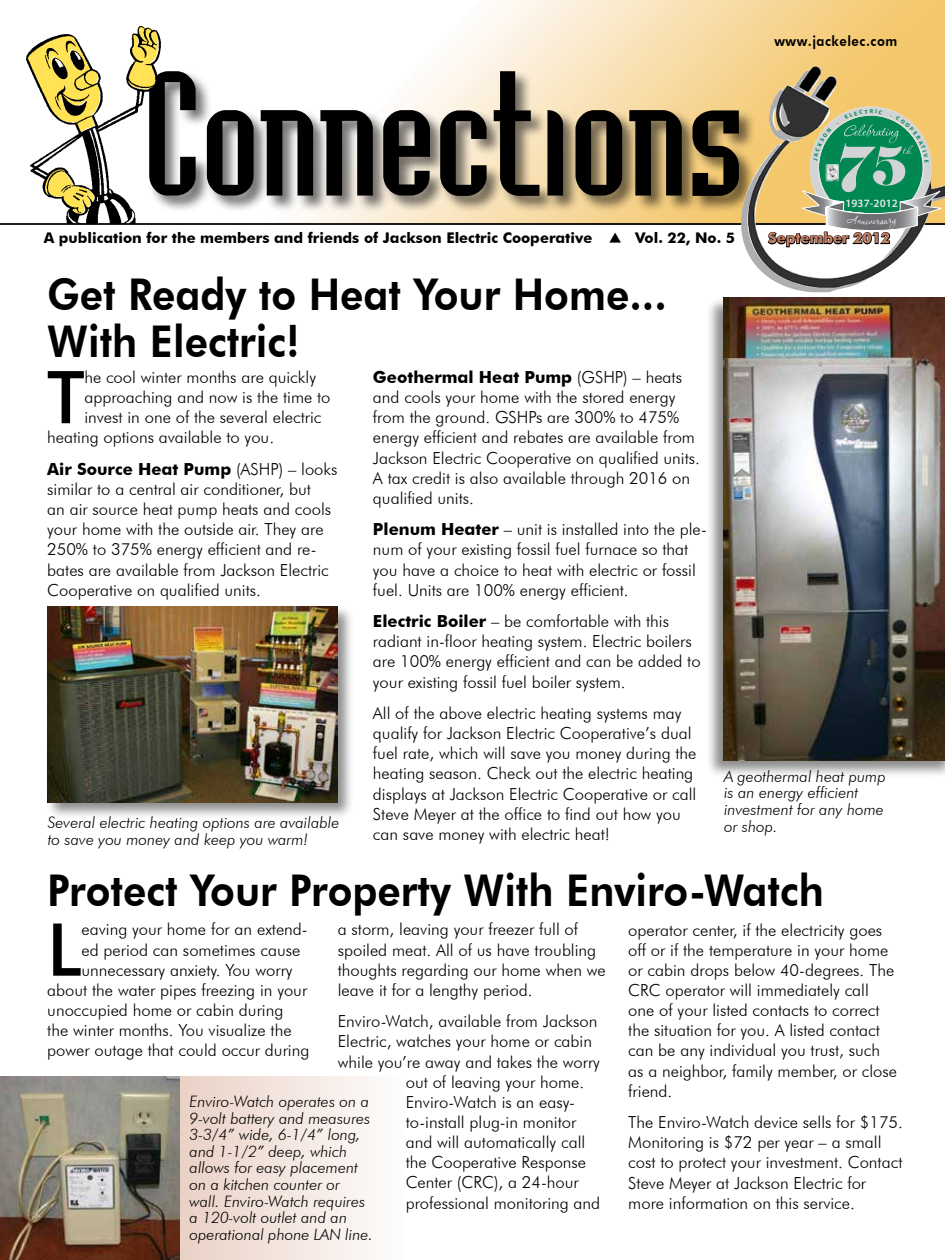
<style>
.page{position:relative;width:945px;height:1260px;background:#fff}
.page>*{position:absolute;margin:0;border:0;box-sizing:border-box;transform-origin:0 0}
.t1{font:500 72.98px "Futura BT";color:#000}
.t2{font:800 43.75px/47.2px "Futura BT";color:#000;scale:.93 1}
.t3{font:300 16.62px/20.1px "Futura BT";color:#000}
.t4{font:italic 300 15.75px/16.6px "Futura BT";color:#000}
.t5{font:700 14.7px "Futura BT";color:#000}
.t6{font:700 14.7px "Futura BT";color:#c17d62}
.t7{font:800 14px "Futura BT";letter-spacing:.04em;color:#000;scale:.93 1}
.t8{font:13.65px "P22 Corinthia";color:#fff}
.t9{font:600 11.2px "Myriad Pro";letter-spacing:.01em;color:#e6e7e8}
.s1{font-weight:700}
</style>
<div class="page">
<svg style="left:179px;top:1077px;width:189px;height:183px;background:#f1e2dc"></svg>
<div style="left:147px;top:69px;width:609px;height:144px;background:#000;opacity:.55"></div>
<svg style="left:160px;top:71px;width:577px;height:125px"></svg>
<hr style="left:0;top:223px;width:945px;height:2px;background:#000">
<img style="left:26px;top:26px;width:134px;height:198px">
<img style="left:737px;top:70px;width:107px;height:222px">
<img style="left:744px;top:66px;width:201px;height:222px">
<div style="left:46px;top:604px;width:308px;height:215px;background:#000;opacity:.45"></div>
<img style="left:48px;top:607px;width:290px;height:195px">
<div style="left:705px;top:297px;width:240px;height:481px;background:#000;opacity:.45"></div>
<img style="left:723px;top:298px;width:222px;height:462px">
<img style="left:0;top:1077px;width:179px;height:183px">
<svg style="left:767px;top:106px;width:175px;height:142px;background:#8fa784"></svg>
<p class="t7" style="left:774px;top:33px;width:134px">www.jackelec.com</p>
<p class="t9" style="left:845px;top:196px;width:54px">1937-2012</p>
<p class="t8" style="left:873px;top:214px;width:4px">e</p>
<p class="t5" style="left:44px;top:229px;width:693px">A publication for the members and friends of Jackson Electric Cooperative ▲ Vol. 22, No. 5</p>
<p class="t6" style="left:768px;top:229px;width:123px">September 2012</p>
<h2 class="t2" style="left:47px;top:271px;width:668px">Get Ready to Heat Your Home...<br>With Electric!</h2>
<h1 class="t1" style="left:47px;top:353px;width:39px">T</h1>
<p class="t3" style="left:84px;top:367px;width:233px">he cool winter months are quickly</p>
<p class="t3" style="left:84px;top:387px;width:248px">approaching and now is the time to</p>
<p class="t3" style="left:84px;top:407px;width:239px">invest in one of the several electric</p>
<p class="t3" style="left:47px;top:427px;width:228px">heating options available to you.</p>
<p class="t3" style="left:47px;top:459px;width:292px"><span class="s1">Air Source Heat Pump</span> (ASHP) – looks similar to a central air conditioner, but<br>an air source heat pump heats and cools your home with the outside air. They are 250% to 375% energy efficient and re&shy;bates are available from Jackson Electric Cooperative on qualified units.</p>
<p class="t4" style="left:48px;top:814px;width:293px">Several electric heating options are available to save you money and keep you warm!</p>
<p class="t3" style="left:373px;top:367px;width:329px"><span class="s1">Geothermal Heat Pump</span> (GSHP) – heats and cools your home with the stored energy from the ground. GSHPs are 300% to 475% energy efficient and rebates are available from Jackson Electric Cooperative on qualified units.<br>A tax credit is also available through 2016 on qualified units.</p>
<p class="t3" style="left:373px;top:519px;width:335px"><span class="s1">Plenum Heater</span> – unit is installed into the ple&shy;num of your existing fossil fuel furnace so that you have a choice to heat with electric or fossil fuel. Units are 100% energy efficient.</p>
<p class="t3" style="left:373px;top:611px;width:329px"><span class="s1">Electric Boiler</span> – be comfortable with this radiant in-floor heating system. Electric boilers are 100% energy efficient and can be added to your existing fossil fuel boiler system.</p>
<p class="t3" style="left:373px;top:703px;width:325px">All of the above electric heating systems may qualify for Jackson Electric Cooperative’s dual fuel rate, which will save you money during the heating season. Check out the electric heating displays at Jackson Electric Cooperative or call Steve Meyer at the office to find out how you can save money with electric heat!</p>
<p class="t4" style="left:724px;top:768px;width:163px">A geothermal heat pump is an energy efficient investment for any home or shop.</p>
<h2 class="t2" style="left:47px;top:866px;width:837px">Protect Your Property With Enviro-Watch</h2>
<p class="t3" style="left:338px;top:919px;width:270px">a storm, leaving your freezer full of spoiled meat. All of us have troubling thoughts regarding our home when we leave it for a lengthy period.</p>
<p class="t3" style="left:338px;top:1011px;width:261px">Enviro-Watch, available from Jackson</p>
<p class="t3" style="left:338px;top:1031px;width:256px">Electric, watches your home or cabin</p>
<p class="t3" style="left:338px;top:1051px;width:264px">while you’re away and takes the worry</p>
<p class="t3" style="left:406px;top:1072px;width:180px">out of leaving your home.</p>
<p class="t3" style="left:406px;top:1092px;width:171px">Enviro-Watch is an easy-</p>
<p class="t3" style="left:406px;top:1112px;width:172px">to-install plug-in monitor</p>
<p class="t3" style="left:406px;top:1132px;width:181px">and will automatically call</p>
<p class="t3" style="left:406px;top:1152px;width:182px">the Cooperative Response</p>
<p class="t3" style="left:406px;top:1172px;width:175px">Center (CRC), a 24-hour</p>
<p class="t3" style="left:406px;top:1192px;width:196px">professional monitoring and</p>
<h1 class="t1" style="left:47px;top:905px;width:36px">L</h1>
<p class="t3" style="left:82px;top:919px;width:228px">eaving your home for an extend-</p>
<p class="t3" style="left:628px;top:919px;width:270px">operator center, if the electricity goes off or if the temperature in your home or cabin drops below 40-degrees. The CRC operator will immediately call one of your listed contacts to correct the situation for you. A listed contact can be any individual you trust, such as a neighbor, family member, or close friend.</p>
<p class="t3" style="left:628px;top:1112px;width:276px">The Enviro-Watch device sells for $175.<br>Monitoring is $72 per year – a small cost to protect your investment. Contact Steve Meyer at Jackson Electric for more information on this service.</p>
<p class="t3" style="left:82px;top:939px;width:220px">ed period can sometimes cause</p>
<p class="t3" style="left:82px;top:960px;width:213px">unnecessary anxiety. You worry</p>
<p class="t3" style="left:47px;top:980px;width:262px">about the water pipes freezing in your</p>
<p class="t3" style="left:47px;top:1000px;width:238px">unoccupied home or cabin during</p>
<p class="t3" style="left:47px;top:1020px;width:246px">the winter months. You visualize the</p>
<p class="t3" style="left:47px;top:1040px;width:264px">power outage that could occur during</p>
<p class="t4" style="left:190px;top:1093px;width:185px">Enviro-Watch operates on a<br>9-volt battery and measures<br>3-3/4” wide, 6-1/4” long, and 1-1/2” deep, which allows for easy placement on a kitchen counter or wall. Enviro-Watch requires a 120-volt outlet and an operational phone LAN line.</p>
</div>
